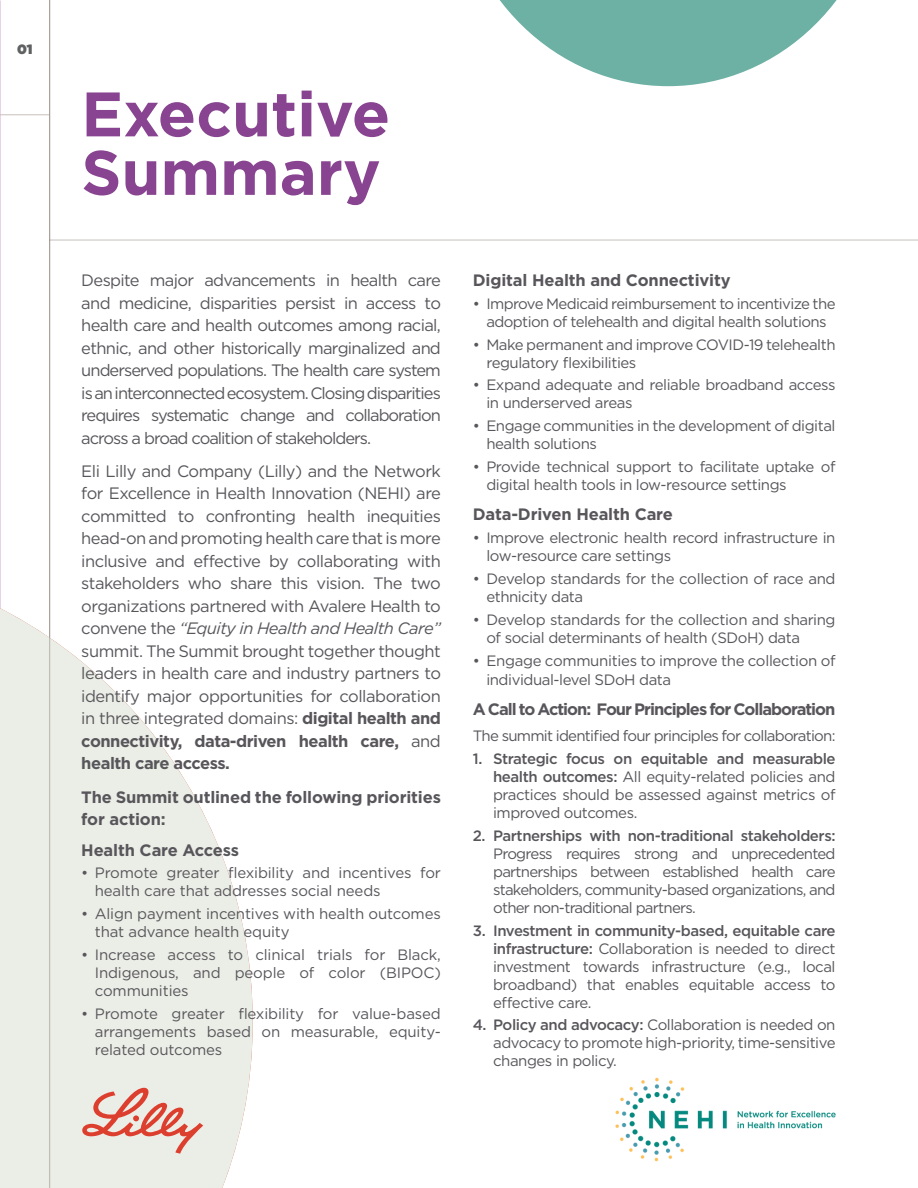
<style>
.page{position:relative;width:918px;height:1188px;background:#fff}
.page>*{position:absolute;margin:0;border:0;box-sizing:border-box;transform-origin:0 0}
.t1{font:700 62.7px/58.5px "Gotham";color:#884490}
.t2{font:16.5px/22.5px "Gotham";letter-spacing:-.055em;color:#58565b;text-align:justify}
.t3{font:700 16.5px/22.5px "Gotham";letter-spacing:-.01em;color:#58565b}
.t4{font:700 16.5px "Gotham";letter-spacing:-.06em;color:#58565b}
.t5{font:15px/18px "Gotham";letter-spacing:-.03em;color:#58565b}
.t6{font:15px/18px "Gotham";letter-spacing:-.01em;color:#58565b}
.t7{font:15px "Gotham";letter-spacing:-.05em;color:#58565b}
.t8{font:500 15px "Gotham";letter-spacing:-.03em;color:#58565b}
.t9{font:900 13.5px "Gotham";color:#606162}
.s1{font-style:italic}
.s2{font-weight:700}
.s3{font-weight:500}
</style>
<div class="page">
<svg style="left:499px;top:0;width:338px;height:86px"></svg>
<hr style="left:0;top:115px;width:49px;height:1px;background:#c7c1bc">
<hr style="left:50px;top:240px;width:868px;height:1px;background:#c7c1bc">
<img style="left:616px;top:1077px;width:220px;height:85px">
<svg style="left:0;top:608px;width:253px;height:580px;fill:#ebeee7"></svg>
<svg style="left:82px;top:1088px;width:121px;height:66px;background:#e7c2b8"></svg>
<hr style="left:49px;top:0;width:1px;height:1188px;background:#c7c1bc">
<p class="t9" style="left:17px;top:40px;width:17px">01</p>
<h1 class="t1" style="left:81px;top:85px;width:310px">Executive<br>Summary</h1>
<p class="t2" style="left:81px;top:269px;width:361px">Despite major advancements in health care and medicine, disparities persist in access to health care and health outcomes among racial, ethnic, and other historically marginalized and underserved populations. The health care system is an interconnected ecosystem. Closing disparities requires systematic change and collaboration across a broad coalition of stakeholders.</p>
<p class="t2" style="left:81px;top:459px;width:361px">Eli Lilly and Company (Lilly) and the Network for Excellence in Health Innovation (NEHI) are committed to confronting health inequities head-on and promoting health care that is more inclusive and effective by collaborating with stakeholders who share this vision. The two organizations partnered with Avalere Health to convene the <span class="s1">“Equity in Health and Health Care” </span>summit. The Summit brought together thought leaders in health care and industry partners to identify major opportunities for collaboration in three integrated domains: <span class="s2">digital health and connectivity, data-driven health care,</span> and <span class="s2">health care access.</span></p>
<p class="t3" style="left:81px;top:786px;width:361px">The Summit outlined the following priorities for action:</p>
<p class="t3" style="left:81px;top:838px;width:159px">Health Care Access</p>
<p class="t6" style="left:95px;top:864px;width:348px;text-indent:-14px">• Promote greater flexibility and incentives for health care that addresses social needs</p>
<p class="t6" style="left:95px;top:904px;width:348px;text-indent:-14px">• Align payment incentives with health outcomes that advance health equity</p>
<p class="t5" style="left:95px;top:945px;width:348px;text-align:justify;text-indent:-14px">• Increase access to clinical trials for Black, Indigenous, and people of color (BIPOC) communities</p>
<p class="t5" style="left:95px;top:1004px;width:348px;text-align:justify;text-indent:-14px">• Promote greater flexibility for value-based arrangements based on measurable, equity&shy;related outcomes</p>
<p class="t3" style="left:473px;top:269px;width:259px">Digital Health and Connectivity</p>
<p class="t5" style="left:473px;top:294px;width:364px;text-align:center">• Improve Medicaid reimbursement to incentivize the adoption of telehealth and digital health solutions</p>
<p class="t5" style="left:486px;top:335px;width:351px;text-indent:-14px">• Make permanent and improve COVID-19 telehealth regulatory flexibilities</p>
<p class="t5" style="left:486px;top:376px;width:351px;text-indent:-14px">• Expand adequate and reliable broadband access in underserved areas</p>
<p class="t5" style="left:486px;top:417px;width:351px;text-indent:-14px">• Engage communities in the development of digital health solutions</p>
<p class="t5" style="left:486px;top:457px;width:351px;text-indent:-14px">• Provide technical support to facilitate uptake of digital health tools in low-resource settings</p>
<p class="t3" style="left:473px;top:503px;width:202px">Data-Driven Health Care</p>
<p class="t5" style="left:486px;top:529px;width:351px;text-indent:-14px">• Improve electronic health record infrastructure in low-resource care settings</p>
<p class="t5" style="left:486px;top:569px;width:351px;text-indent:-14px">• Develop standards for the collection of race and ethnicity data</p>
<p class="t5" style="left:486px;top:610px;width:351px;text-indent:-14px">• Develop standards for the collection and sharing of social determinants of health (SDoH) data</p>
<p class="t5" style="left:486px;top:650px;width:351px;line-height:19.5px;text-indent:-14px">• Engage communities to improve the collection of individual-level SDoH data</p>
<p class="t4" style="left:473px;top:699px;width:364px">A Call to Action: Four Principles for Collaboration</p>
<p class="t7" style="left:473px;top:726px;width:364px">The summit identified four principles for collaboration:</p>
<p class="t5" style="left:493px;top:749px;width:344px;text-align:justify;text-indent:-20px"><span class="s3">1. Strategic focus on equitable and measurable health outcomes:</span> All equity-related policies and practices should be assessed against metrics of improved outcomes.</p>
<p class="t8" style="left:473px;top:826px;width:364px">2. Partnerships with non-traditional stakeholders:</p>
<p class="t5" style="left:493px;top:844px;width:344px;text-align:justify">Progress requires strong and unprecedented partnerships between established health care stakeholders, community-based organizations, and other non-traditional partners.</p>
<p class="t5" style="left:493px;top:921px;width:344px;text-align:justify;text-indent:-20px"><span class="s3">3. Investment in community-based, equitable care infrastructure:</span> Collaboration is needed to direct investment towards infrastructure (e.g., local broadband) that enables equitable access to effective care.</p>
<p class="t5" style="left:493px;top:1016px;width:344px;text-align:justify;text-indent:-20px"><span class="s3">4. Policy and advocacy:</span> Collaboration is needed on advocacy to promote high-priority, time-sensitive changes in policy.</p>
</div>
